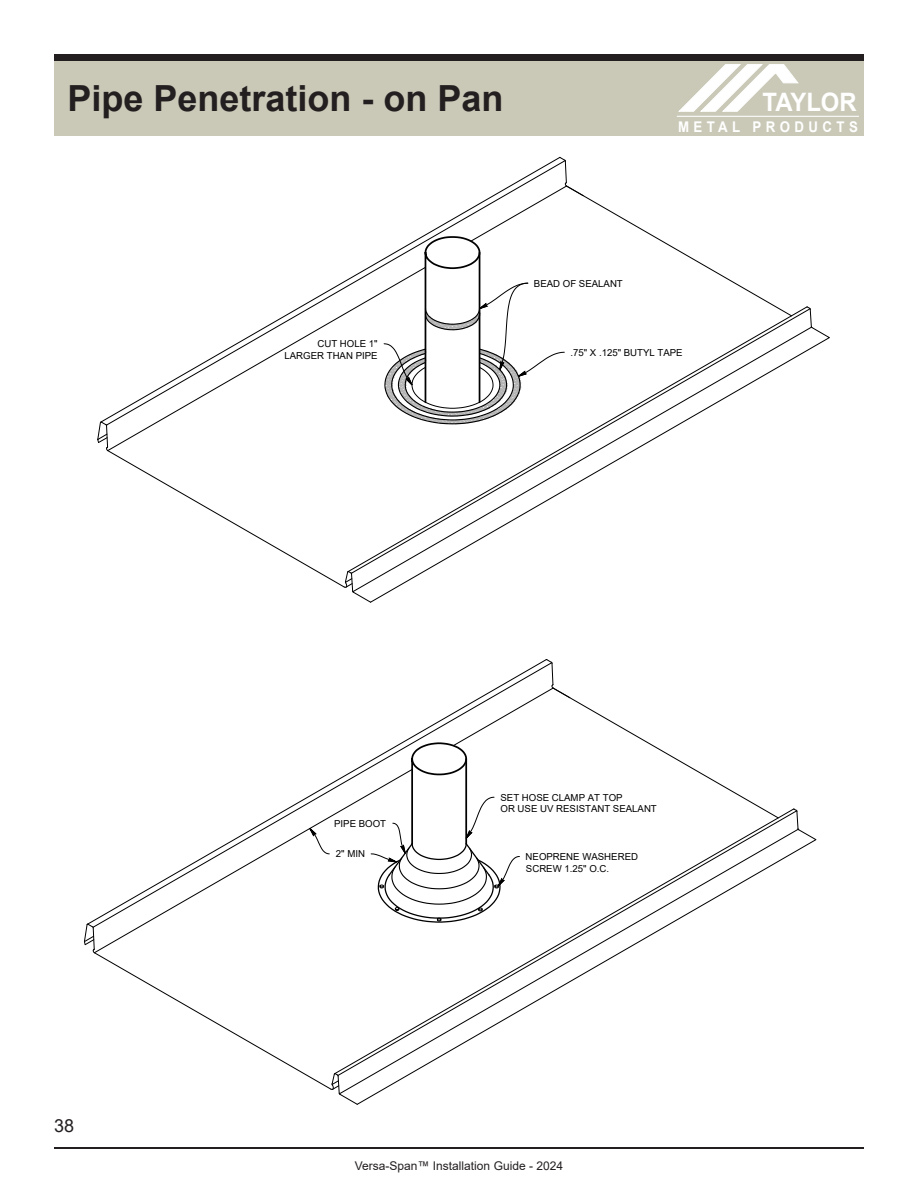
<style>
.page{position:relative;width:918px;height:1188px;background:#fff}
.page>*{position:absolute;margin:0;border:0;box-sizing:border-box;transform-origin:0 0}
.t1{font:700 36px "Arial";color:#231f20}
.t2{font:700 25.35px "Arial";color:#fff;scale:.94 1}
.t3{font:18px "Arial";color:#231f20}
.t4{font:700 14.7px "Arial";letter-spacing:.33em;color:#fff;scale:.9 1}
.t5{font:12px "Arial";color:#231f20}
.t6{font:9.6px/11.6px "Arial";color:#000}
</style>
<div class="page">
<div style="left:54px;top:54px;width:810px;height:8px;background:#231f20"></div>
<div style="left:54px;top:62px;width:810px;height:74px;background:#cac9b8"></div>
<hr style="left:54px;top:1147px;width:810px;height:1px;background:#231f20">
<svg style="left:679px;top:64px;width:119px;height:47px"></svg>
<hr style="left:677px;top:116px;width:182px;height:1px;background:#fff">
<svg style="left:807px;top:306px;width:6px;height:22px"></svg>
<svg style="left:371px;top:306px;width:436px;height:266px"></svg>
<svg style="left:97px;top:422px;width:274px;height:181px"></svg>
<svg style="left:107px;top:267px;width:319px;height:184px"></svg>
<svg style="left:384px;top:157px;width:408px;height:268px"></svg>
<svg style="left:794px;top:808px;width:5px;height:21px"></svg>
<svg style="left:358px;top:808px;width:436px;height:266px"></svg>
<svg style="left:84px;top:924px;width:274px;height:181px"></svg>
<svg style="left:94px;top:769px;width:319px;height:184px"></svg>
<svg style="left:371px;top:659px;width:408px;height:264px"></svg>
<svg style="left:308px;top:826px;width:22px;height:29px"></svg>
<p class="t1" style="left:68px;top:73px;width:438px">Pipe Penetration - on Pan</p>
<p class="t2" style="left:763px;top:85px;width:102px">TAYLOR</p>
<p class="t4" style="left:678px;top:117px;width:201px">METAL PRODUCTS</p>
<p class="t6" style="left:284px;top:338px;width:95px;text-align:right">CUT HOLE 1"<br>LARGER THAN PIPE</p>
<p class="t6" style="left:534px;top:278px;width:90px">BEAD OF SEALANT</p>
<p class="t6" style="left:570px;top:346px;width:114px">.75" X .125" BUTYL TAPE</p>
<p class="t3" style="left:54px;top:1113px;width:22px">38</p>
<p class="t6" style="left:334px;top:818px;width:53px">PIPE BOOT</p>
<p class="t6" style="left:336px;top:848px;width:31px">2" MIN</p>
<p class="t6" style="left:501px;top:792px;width:158px">SET HOSE CLAMP AT TOP<br>OR USE UV RESISTANT SEALANT</p>
<p class="t6" style="left:526px;top:851px;width:114px">NEOPRENE WASHERED<br>SCREW 1.25" O.C.</p>
<p class="t5" style="left:355px;top:1158px;width:210px">Versa-Span™ Installation Guide - 2024</p>
</div>
